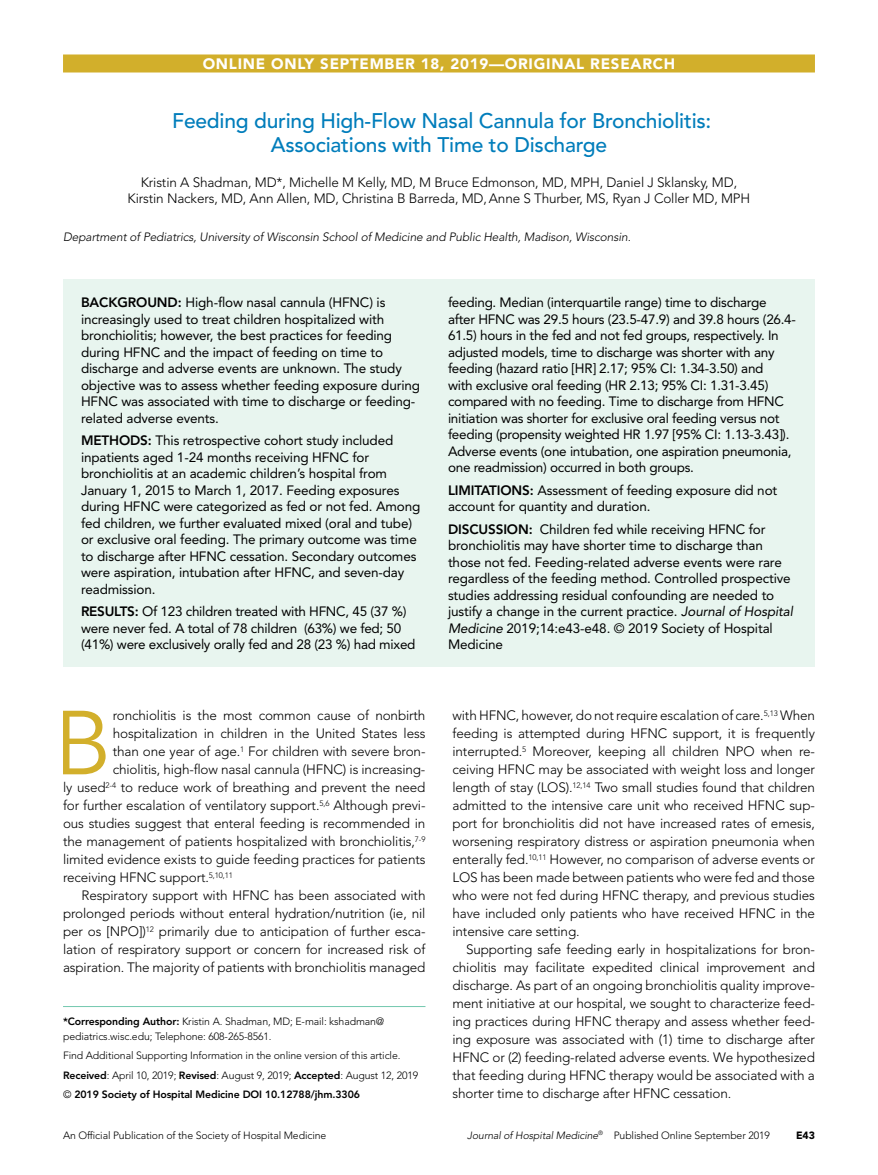
<style>
.page{position:relative;width:878px;height:1175px;background:#fff}
.page>*{position:absolute;margin:0;border:0;box-sizing:border-box;transform-origin:0 0}
.t1{font:89.7px "Avenir LT Std";color:#d2af2b}
.t2{font:500 21px/24px "Avenir LT Std";letter-spacing:-.01em;color:#007dbb;text-align:center}
.t3{font:900 15px "Avenir LT Std";letter-spacing:.05em;color:#fff}
.t4{font:300 13.5px/18px "Avenir LT Std";letter-spacing:-.01em;color:#000;text-align:justify}
.t5{font:13.5px/16.5px "Avenir LT Std";letter-spacing:-.01em;color:#000}
.t6{font:italic 300 12px "Avenir LT Std";letter-spacing:-.01em;color:#000}
.t7{font:300 10.5px/19.5px "Avenir LT Std";letter-spacing:-.01em;color:#000}
.t8{font:900 10.5px "Avenir LT Std";color:#000}
.s1{font-weight:800}
.s2{font-style:italic}
</style>
<div class="page">
<div style="left:63px;top:54px;width:751px;height:18px;background:#d2af2b"></div>
<hr style="left:63px;top:1006px;width:362px;height:1px;background:#73c8af">
<div style="left:63px;top:279px;width:751px;height:387px;background:#e8f5ef"></div>
<p class="t3" style="left:203px;top:55px;width:474px">ONLINE ONLY SEPTEMBER 18, 2019—ORIGINAL RESEARCH</p>
<h2 class="t2" style="left:172px;top:109px;width:541px">Feeding during High-Flow Nasal Cannula for Bronchiolitis:<br>Associations with Time to Discharge</h2>
<p class="t4" style="left:128px;top:174px;width:624px;line-height:16.5px;text-align:center">Kristin A Shadman, MD*, Michelle M Kelly, MD, M Bruce Edmonson, MD, MPH, Daniel J Sklansky, MD,<br>Kirstin Nackers, MD, Ann Allen, MD, Christina B Barreda, MD,Anne S Thurber, MS, Ryan J Coller MD, MPH</p>
<p class="t6" style="left:63px;top:229px;width:569px">Department of Pediatrics, University of Wisconsin School of Medicine and Public Health, Madison, Wisconsin.</p>
<p class="t5" style="left:81px;top:294px;width:340px"><span class="s1">BACKGROUND:</span> High-flow nasal cannula (HFNC) is increasingly used to treat children hospitalized with bronchiolitis; however, the best practices for feeding during HFNC and the impact of feeding on time to discharge and adverse events are unknown. The study objective was to assess whether feeding exposure during HFNC was associated with time to discharge or feeding&shy;related adverse events.</p>
<p class="t5" style="left:81px;top:432px;width:341px"><span class="s1">METHODS:</span> This retrospective cohort study included inpatients aged 1-24 months receiving HFNC for bronchiolitis at an academic children’s hospital from January 1, 2015 to March 1, 2017. Feeding exposures during HFNC were categorized as fed or not fed. Among fed children, we further evaluated mixed (oral and tube) or exclusive oral feeding. The primary outcome was time to discharge after HFNC cessation. Secondary outcomes were aspiration, intubation after HFNC, and seven-day readmission.</p>
<p class="t5" style="left:81px;top:603px;width:336px"><span class="s1">RESULTS:</span> Of 123 children treated with HFNC, 45 (37 %) were never fed. A total of 78 children (63%) we fed; 50 (41%) were exclusively orally fed and 28 (23 %) had mixed</p>
<p class="t5" style="left:448px;top:294px;width:349px">feeding. Median (interquartile range) time to discharge after HFNC was 29.5 hours (23.5-47.9) and 39.8 hours (26.4- 61.5) hours in the fed and not fed groups, respectively. In adjusted models, time to discharge was shorter with any feeding (hazard ratio [HR] 2.17; 95% CI: 1.34-3.50) and<br>with exclusive oral feeding (HR 2.13; 95% CI: 1.31-3.45) compared with no feeding. Time to discharge from HFNC initiation was shorter for exclusive oral feeding versus not feeding (propensity weighted HR 1.97 [95% CI: 1.13-3.43]).<br>Adverse events (one intubation, one aspiration pneumonia, one readmission) occurred in both groups.</p>
<p class="t5" style="left:448px;top:482px;width:331px"><span class="s1">LIMITATIONS:</span> Assessment of feeding exposure did not account for quantity and duration.</p>
<p class="t5" style="left:448px;top:521px;width:346px"><span class="s1">DISCUSSION:</span> Children fed while receiving HFNC for bronchiolitis may have shorter time to discharge than those not fed. Feeding-related adverse events were rare regardless of the feeding method. Controlled prospective studies addressing residual confounding are needed to justify a change in the current practice. <span class="s2">Journal of Hospital Medicine</span> 2019;14:e43-e48. © 2019 Society of Hospital Medicine</p>
<h1 class="t1" style="left:54px;top:691px;width:58px">B</h1>
<p class="t4" style="left:113px;top:706px;width:314px">ronchiolitis is the most common cause of nonbirth</p>
<p class="t4" style="left:113px;top:724px;width:314px">hospitalization in children in the United States less</p>
<p class="t4" style="left:113px;top:742px;width:314px">than one year of age.<sup>1</sup> For children with severe bron-</p>
<p class="t4" style="left:113px;top:760px;width:314px">chiolitis, high-flow nasal cannula (HFNC) is increasing-</p>
<p class="t4" style="left:63px;top:778px;width:364px">ly used<sup>2-4</sup> to reduce work of breathing and prevent the need</p>
<p class="t4" style="left:63px;top:796px;width:364px">for further escalation of ventilatory support.<sup>5,6</sup> Although previ-</p>
<p class="t4" style="left:63px;top:814px;width:364px">ous studies suggest that enteral feeding is recommended in</p>
<p class="t4" style="left:63px;top:832px;width:364px">the management of patients hospitalized with bronchiolitis,<sup>7-9</sup></p>
<p class="t4" style="left:63px;top:850px;width:364px">limited evidence exists to guide feeding practices for patients</p>
<p class="t4" style="left:63px;top:868px;width:171px">receiving HFNC support.<sup>5,10,11</sup></p>
<p class="t4" style="left:81px;top:886px;width:345px">Respiratory support with HFNC has been associated with</p>
<p class="t4" style="left:63px;top:904px;width:364px">prolonged periods without enteral hydration/nutrition (ie, nil</p>
<p class="t4" style="left:63px;top:922px;width:364px">per os [NPO])<sup>12</sup> primarily due to anticipation of further esca-</p>
<p class="t4" style="left:63px;top:940px;width:364px">lation of respiratory support or concern for increased risk of</p>
<p class="t4" style="left:63px;top:958px;width:364px">aspiration. The majority of patients with bronchiolitis managed</p>
<p class="t7" style="left:63px;top:1013px;width:323px;line-height:15px"><span class="s1">*Corresponding Author:</span> Kristin A. Shadman, MD; E-mail: kshadman@ pediatrics.wisc.edu; Telephone: 608-265-8561.</p>
<p class="t7" style="left:63px;top:1046px;width:357px">Find Additional Supporting Information in the online version of this article.<br><span class="s1">Received</span>: April 10, 2019; <span class="s1">Revised</span>: August 9, 2019; <span class="s1">Accepted</span>: August 12, 2019 © <span class="s1">2019 Society of Hospital Medicine DOI 10.12788/jhm.3306</span></p>
<p class="t4" style="left:452px;top:706px;width:364px">with HFNC, however, do not require escalation of care.<sup>5,13</sup> When feeding is attempted during HFNC support, it is frequently interrupted.<sup>5</sup> Moreover, keeping all children NPO when re&shy;ceiving HFNC may be associated with weight loss and longer length of stay (LOS).<sup>12,14</sup> Two small studies found that children admitted to the intensive care unit who received HFNC sup&shy;port for bronchiolitis did not have increased rates of emesis, worsening respiratory distress or aspiration pneumonia when enterally fed.<sup>10,11</sup> However, no comparison of adverse events or LOS has been made between patients who were fed and those who were not fed during HFNC therapy, and previous studies have included only patients who have received HFNC in the intensive care setting.</p>
<p class="t4" style="left:452px;top:940px;width:364px;text-indent:14px">Supporting safe feeding early in hospitalizations for bron&shy;chiolitis may facilitate expedited clinical improvement and discharge. As part of an ongoing bronchiolitis quality improve&shy;ment initiative at our hospital, we sought to characterize feed&shy;ing practices during HFNC therapy and assess whether feed&shy;ing exposure was associated with (1) time to discharge after HFNC or (2) feeding-related adverse events. We hypothesized that feeding during HFNC therapy would be associated with a shorter time to discharge after HFNC cessation.</p>
<p class="t7" style="left:63px;top:1125px;width:265px">An Official Publication of the Society of Hospital Medicine</p>
<p class="t7" style="left:467px;top:1125px;width:304px"><span class="s2">Journal of Hospital Medicine</span><sup>®</sup> Published Online September 2019</p>
<p class="t8" style="left:796px;top:1128px;width:20px">E43</p>
</div>
